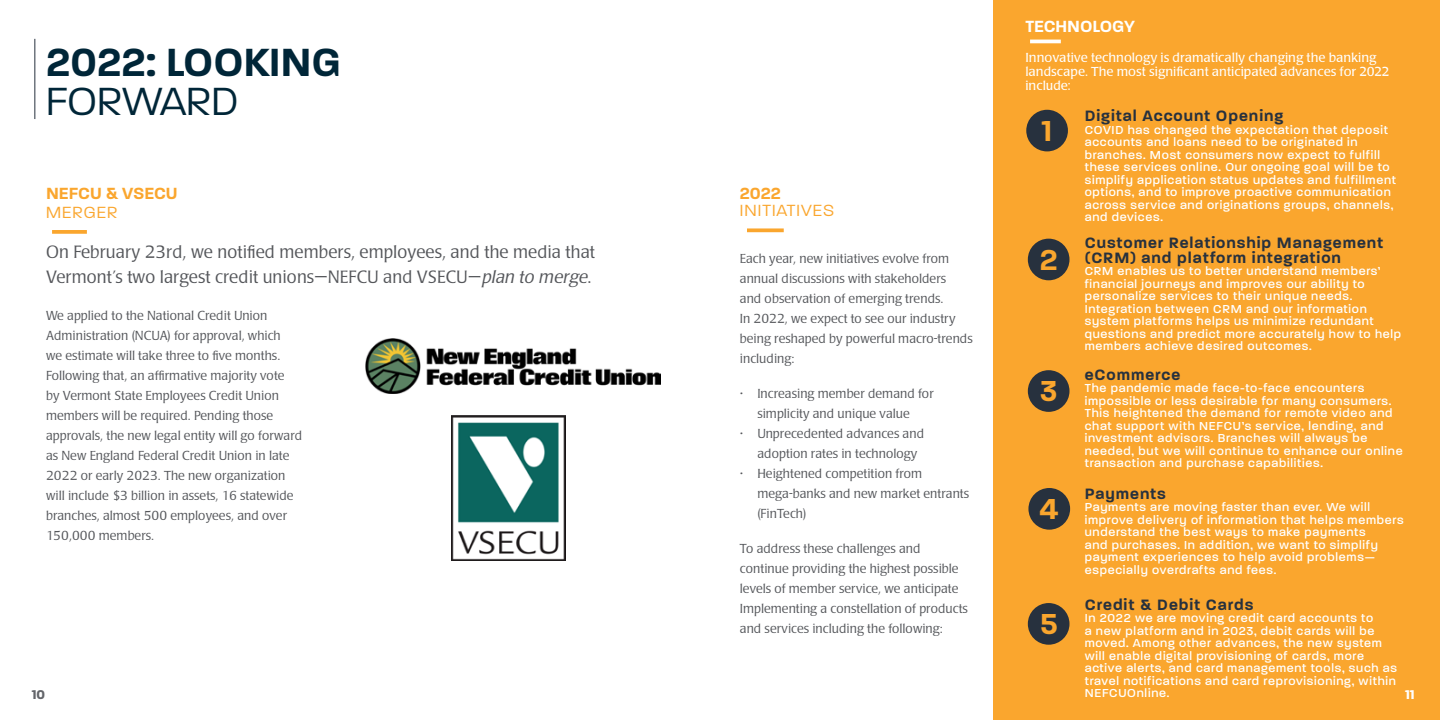
<style>
.page{position:relative;width:1440px;height:720px;background:#fff}
.page>*{position:absolute;margin:0;border:0;box-sizing:border-box;transform-origin:0 0}
.t1{font:600 42.5px "Paralucent";color:#002638}
.t2{font:300 42.5px "Paralucent";color:#002638}
.t3{font:600 31.25px "Paralucent";color:#faa62e}
.t4{font:18.75px/25px "Laudatio Lgt";color:#54565a}
.t5{font:300 17.5px "Paralucent";letter-spacing:.06em;color:#faa62e}
.t6{font:600 17.5px "Paralucent";color:#faa62e}
.t7{font:600 17.5px "Paralucent";color:#fff}
.t8{font:600 16.25px/15px "Paralucent";letter-spacing:.06em;color:#27313e}
.t9{font:13.75px/20px "Laudatio Lgt";color:#54565a}
.t10{font:13.75px/13.8px "Laudatio Rgl";color:#fff}
.t11{font:700 13.75px "Paralucent";color:#63656a}
.t12{font:700 13.75px "Paralucent";color:#fff}
.t13{font:500 12.5px/12.5px "Paralucent";letter-spacing:.06em;color:#fff}
.s1{font-family:"Laudatio Lgt Itl"}
</style>
<div class="page">
<div style="left:994px;top:0;width:446px;height:720px;background:#faa62e"></div>
<hr style="left:35px;top:39px;width:1px;height:80px;background:#27313e">
<svg style="left:52px;top:230px;width:35px;height:4px"></svg>
<img style="left:451px;top:415px;width:114px;height:146px">
<hr style="left:1030px;top:40px;width:31px;height:3px;background:#fff">
<div style="left:1026px;top:110px;width:42px;height:41px;background:#27313e;border-radius:50%"></div>
<div style="left:1028px;top:239px;width:42px;height:41px;background:#27313e;border-radius:50%"></div>
<div style="left:1028px;top:370px;width:42px;height:42px;background:#27313e;border-radius:50%"></div>
<div style="left:1028px;top:488px;width:42px;height:42px;background:#27313e;border-radius:50%"></div>
<div style="left:1028px;top:603px;width:42px;height:42px;background:#27313e;border-radius:50%"></div>
<svg style="left:747px;top:228px;width:37px;height:4px"></svg>
<img style="left:365px;top:339px;width:295px;height:55px">
<h3 class="t7" style="left:1025px;top:16px;width:111px">TECHNOLOGY</h3>
<p class="t10" style="left:1025px;top:51px;width:365px">Innovative technology is dramatically changing the banking landscape. The most significant anticipated advances for 2022 include:</p>
<h2 class="t3" style="left:1042px;top:112px;width:12px">1</h2>
<h1 class="t1" style="left:46px;top:37px;width:297px">2022: LOOKING</h1>
<h1 class="t2" style="left:46px;top:76px;width:194px">FORWARD</h1>
<h3 class="t8" style="left:1085px;top:109px;width:200px">Digital Account Opening</h3>
<p class="t13" style="left:1085px;top:124px;width:313px">COVID has changed the expectation that deposit accounts and loans need to be originated in branches. Most consumers now expect to fulfill these services online. Our ongoing goal will be to simplify application status updates and fulfillment options, and to improve proactive communication across service and originations groups, channels, and devices.</p>
<h3 class="t6" style="left:46px;top:183px;width:133px">NEFCU &amp; VSECU</h3>
<h3 class="t5" style="left:46px;top:202px;width:73px">MERGER</h3>
<h3 class="t4" style="left:46px;top:239px;width:551px">On February 23rd, we notified members, employees, and the media that<br>Vermont’s two largest credit unions—NEFCU and VSECU—<span class="s1">plan to merge</span>.</h3>
<p class="t9" style="left:740px;top:248px;width:234px">Each year, new initiatives evolve from annual discussions with stakeholders<br>and observation of emerging trends.<br>In 2022, we expect to see our industry being reshaped by powerful macro-trends including:</p>
<p class="t9" style="left:740px;top:383px;width:195px;text-align:center">• Increasing member demand for simplicity and unique value</p>
<p class="t9" style="left:757px;top:423px;width:168px;text-indent:-18px">• Unprecedented advances and adoption rates in technology</p>
<p class="t9" style="left:757px;top:463px;width:213px;text-indent:-18px">• Heightened competition from mega-banks and new market entrants (FinTech)</p>
<p class="t9" style="left:740px;top:538px;width:230px">To address these challenges and continue providing the highest possible levels of member service, we anticipate Implementing a constellation of products and services including the following:</p>
<h3 class="t6" style="left:740px;top:183px;width:43px">2022</h3>
<h3 class="t5" style="left:740px;top:200px;width:96px">INITIATIVES</h3>
<h3 class="t8" style="left:1085px;top:235px;width:300px">Customer Relationship Management (CRM) and platform integration</h3>
<p class="t13" style="left:1085px;top:265px;width:318px">CRM enables us to better understand members’ financial journeys and improves our ability to personalize services to their unique needs.<br>Integration between CRM and our information system platforms helps us minimize redundant questions and predict more accurately how to help members achieve desired outcomes.</p>
<h2 class="t3" style="left:1040px;top:241px;width:20px">2</h2>
<p class="t9" style="left:46px;top:305px;width:258px">We applied to the National Credit Union Administration (NCUA) for approval, which<br>we estimate will take three to five months.<br>Following that, an affirmative majority vote<br>by Vermont State Employees Credit Union members will be required. Pending those approvals, the new legal entity will go forward as New England Federal Credit Union in late 2022 or early 2023. The new organization will include $3 billion in assets, 16 statewide branches, almost 500 employees, and over 150,000 members.</p>
<h3 class="t8" style="left:1085px;top:367px;width:97px">eCommerce</h3>
<p class="t13" style="left:1085px;top:382px;width:319px">The pandemic made face-to-face encounters impossible or less desirable for many consumers.<br>This heightened the demand for remote video and chat support with NEFCU’s service, lending, and investment advisors. Branches will always be needed, but we will continue to enhance our online transaction and purchase capabilities.</p>
<h2 class="t3" style="left:1040px;top:372px;width:19px">3</h2>
<h3 class="t8" style="left:1085px;top:486px;width:83px">Payments</h3>
<p class="t13" style="left:1085px;top:501px;width:320px">Payments are moving faster than ever. We will improve delivery of information that helps members understand the best ways to make payments<br>and purchases. In addition, we want to simplify payment experiences to help avoid problems— especially overdrafts and fees.</p>
<h2 class="t3" style="left:1039px;top:490px;width:20px">4</h2>
<h3 class="t8" style="left:1085px;top:597px;width:170px">Credit &amp; Debit Cards</h3>
<p class="t13" style="left:1085px;top:612px;width:314px">In 2022 we are moving credit card accounts to<br>a new platform and in 2023, debit cards will be moved. Among other advances, the new system will enable digital provisioning of cards, more active alerts, and card management tools, such as travel notifications and card reprovisioning, within NEFCUOnline.</p>
<h2 class="t3" style="left:1040px;top:605px;width:19px">5</h2>
<p class="t11" style="left:32px;top:686px;width:15px">10</p>
<p class="t12" style="left:1405px;top:686px;width:11px">11</p>
</div>
